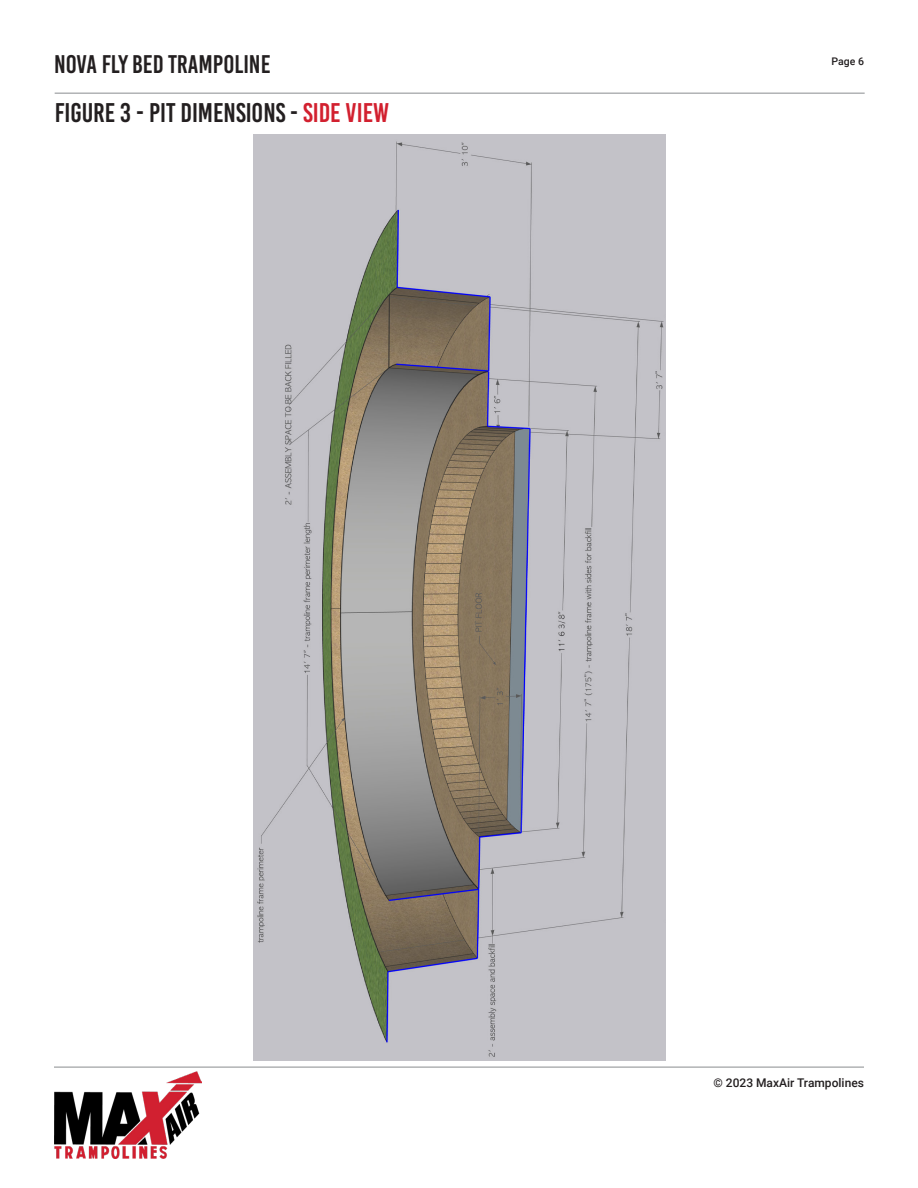
<style>
.page{position:relative;width:918px;height:1188px;background:#fff}
.page>*{position:absolute;margin:0;border:0;box-sizing:border-box;transform-origin:0 0}
.Heading_1{font:27px "Bebas Kai";color:#231f20}
.t1{font:25.5px "Bebas Kai";color:#231f20}
.t2{font:500 12px "Roboto";color:#231f20}
.t3{font:500 10.5px "Roboto";color:#231f20}
.s1{color:#d2202f}
</style>
<div class="page">
<hr style="left:55px;top:93px;width:810px;height:1px;background:#8a8c8f">
<hr style="left:54px;top:1067px;width:810px;height:1px;background:#8a8c8f">
<img style="left:54px;top:1071px;width:148px;height:87px">
<img style="left:254px;top:134px;width:411px;height:927px">
<p class="t1" style="left:54px;top:51px;width:218px">NOVA FLY BED TRAMPOLINE</p>
<p class="Heading_1" style="left:55px;top:98px;width:336px">FIGURE 3 - PIT DIMENSIONS - <span class="s1">SIDE VIEW</span></p>
<p class="t3" style="left:831px;top:54px;width:34px">Page 6</p>
<p class="t2" style="left:714px;top:1075px;width:152px">© 2023 MaxAir Trampolines</p>
</div>
